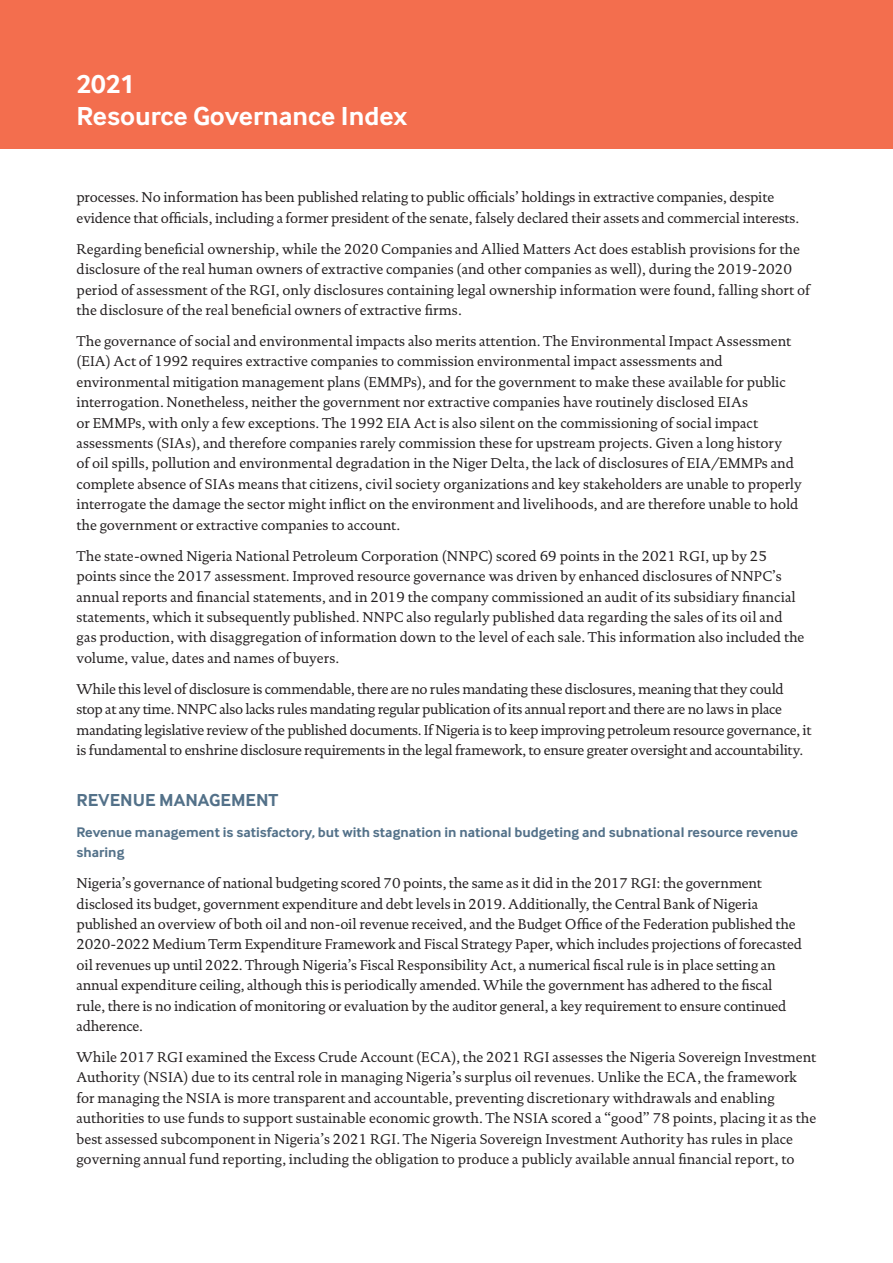
<style>
.page{position:relative;width:893px;height:1263px;background:#fff}
.page>*{position:absolute;margin:0;border:0;box-sizing:border-box;transform-origin:0 0}
.t1{font:700 27px/32.4px "Inter Face";color:#fff}
.t2{font:700 18px "Inter Face";color:#537189}
.t3{font:14.4px/20.4px "DTL Documenta T";letter-spacing:-.005em;color:#231f20}
.t4{font:700 14.4px/20.4px "Inter Face";color:#537189}
</style>
<div class="page">
<div style="left:0;top:0;width:893px;height:148px;background:#f36e4e"></div>
<h1 class="t1" style="left:77px;top:68px;width:332px">2021<br>Resource Governance Index</h1>
<p class="t3" style="left:77px;top:187px;width:724px">processes. No information has been published relating to public officials’ holdings in extractive companies, despite evidence that officials, including a former president of the senate, falsely declared their assets and commercial interests.</p>
<p class="t3" style="left:77px;top:239px;width:735px">Regarding beneficial ownership, while the 2020 Companies and Allied Matters Act does establish provisions for the disclosure of the real human owners of extractive companies (and other companies as well), during the 2019-2020 period of assessment of the RGI, only disclosures containing legal ownership information were found, falling short of the disclosure of the real beneficial owners of extractive firms.</p>
<p class="t3" style="left:77px;top:331px;width:727px">The governance of social and environmental impacts also merits attention. The Environmental Impact Assessment (EIA) Act of 1992 requires extractive companies to commission environmental impact assessments and environmental mitigation management plans (EMMPs), and for the government to make these available for public interrogation. Nonetheless, neither the government nor extractive companies have routinely disclosed EIAs<br>or EMMPs, with only a few exceptions. The 1992 EIA Act is also silent on the commissioning of social impact assessments (SIAs), and therefore companies rarely commission these for upstream projects. Given a long history<br>of oil spills, pollution and environmental degradation in the Niger Delta, the lack of disclosures of EIA/EMMPs and complete absence of SIAs means that citizens, civil society organizations and key stakeholders are unable to properly interrogate the damage the sector might inflict on the environment and livelihoods, and are therefore unable to hold the government or extractive companies to account.</p>
<p class="t3" style="left:77px;top:545px;width:729px">The state-owned Nigeria National Petroleum Corporation (NNPC) scored 69 points in the 2021 RGI, up by 25 points since the 2017 assessment. Improved resource governance was driven by enhanced disclosures of NNPC’s annual reports and financial statements, and in 2019 the company commissioned an audit of its subsidiary financial statements, which it subsequently published. NNPC also regularly published data regarding the sales of its oil and gas production, with disaggregation of information down to the level of each sale. This information also included the volume, value, dates and names of buyers.</p>
<p class="t3" style="left:77px;top:679px;width:736px">While this level of disclosure is commendable, there are no rules mandating these disclosures, meaning that they could stop at any time. NNPC also lacks rules mandating regular publication of its annual report and there are no laws in place mandating legislative review of the published documents. If Nigeria is to keep improving petroleum resource governance, it is fundamental to enshrine disclosure requirements in the legal framework, to ensure greater oversight and accountability.</p>
<p class="t2" style="left:77px;top:789px;width:203px">REVENUE MANAGEMENT</p>
<p class="t4" style="left:77px;top:822px;width:723px">Revenue management is satisfactory, but with stagnation in national budgeting and subnational resource revenue sharing</p>
<p class="t3" style="left:77px;top:873px;width:727px">Nigeria’s governance of national budgeting scored 70 points, the same as it did in the 2017 RGI: the government disclosed its budget, government expenditure and debt levels in 2019. Additionally, the Central Bank of Nigeria published an overview of both oil and non-oil revenue received, and the Budget Office of the Federation published the 2020-2022 Medium Term Expenditure Framework and Fiscal Strategy Paper, which includes projections of forecasted oil revenues up until 2022. Through Nigeria’s Fiscal Responsibility Act, a numerical fiscal rule is in place setting an annual expenditure ceiling, although this is periodically amended. While the government has adhered to the fiscal rule, there is no indication of monitoring or evaluation by the auditor general, a key requirement to ensure continued adherence.</p>
<p class="t3" style="left:77px;top:1047px;width:741px">While 2017 RGI examined the Excess Crude Account (ECA), the 2021 RGI assesses the Nigeria Sovereign Investment Authority (NSIA) due to its central role in managing Nigeria’s surplus oil revenues. Unlike the ECA, the framework for managing the NSIA is more transparent and accountable, preventing discretionary withdrawals and enabling authorities to use funds to support sustainable economic growth. The NSIA scored a “good” 78 points, placing it as the best assessed subcomponent in Nigeria’s 2021 RGI. The Nigeria Sovereign Investment Authority has rules in place governing annual fund reporting, including the obligation to produce a publicly available annual financial report, to</p>
</div>
